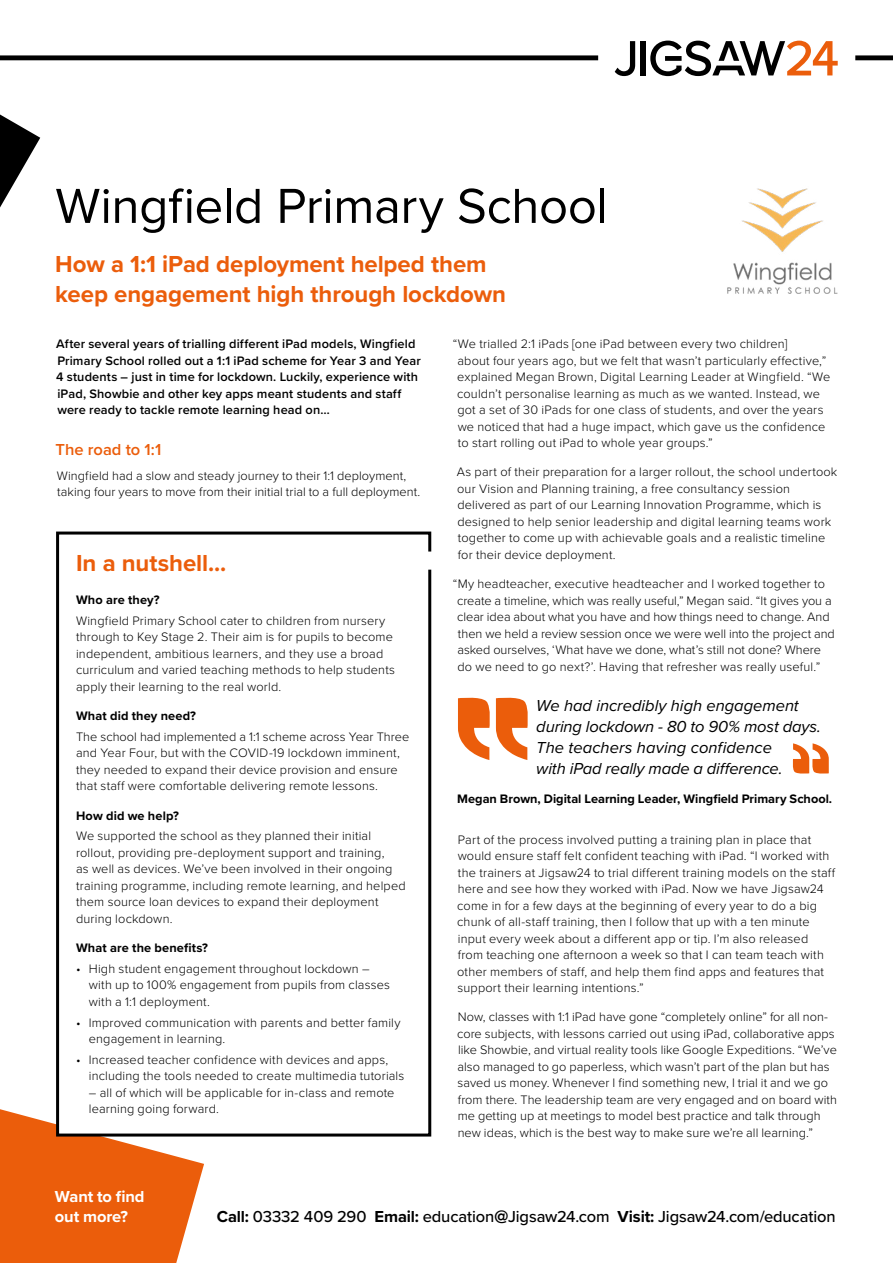
<style>
.page{position:relative;width:893px;height:1263px;background:#fff}
.page>*{position:absolute;margin:0;border:0;box-sizing:border-box;transform-origin:0 0}
.t1{font:51px "Proxima Nova";letter-spacing:-.005em;color:#000}
.t2{font:700 24px/30px "Proxima Nova";letter-spacing:-.005em;color:#eb5d0b}
.t3{font:italic 16.5px/21px "Proxima Nova";letter-spacing:-.005em;color:#000}
.t4{font:500 16.5px "Proxima Nova";letter-spacing:-.005em;color:#000}
.t5{font:700 16.5px/19.8px "Proxima Nova";letter-spacing:-.01em;color:#fff}
.t6{font:600 16.5px "Proxima Nova";color:#eb5d0b}
.t7{font:300 12.75px/16.5px "Proxima Nova";letter-spacing:.01em;color:#000}
.t8{font:600 12.75px/16.5px "Proxima Nova";letter-spacing:.01em;color:#000}
.t9{font:700 12.75px "Proxima Nova";letter-spacing:.005em;color:#000}
.s1{font-weight:700}
.s2{font-family:"Futura"}
</style>
<div class="page">
<svg style="left:0;top:60px;width:40px;height:148px"></svg>
<img style="left:727px;top:188px;width:110px;height:106px">
<svg style="left:0;top:1109px;width:204px;height:154px;fill:#eb5d0b"></svg>
<svg style="left:55px;top:531px;width:377px;height:607px"></svg>
<svg style="left:458px;top:697px;width:70px;height:63px"></svg>
<svg style="left:792px;top:743px;width:37px;height:31px"></svg>
<svg style="left:615px;top:41px;width:20px;height:35px"></svg>
<div style="left:641px;top:41px;width:5px;height:34px;background:#000"></div>
<svg style="left:650px;top:41px;width:188px;height:35px"></svg>
<div style="left:0;top:55px;width:598px;height:5px;background:#000"></div>
<div style="left:855px;top:55px;width:38px;height:5px;background:#000"></div>
<h1 class="t1" style="left:55px;top:168px;width:554px">Wingfield Primary School</h1>
<h2 class="t2" style="left:55px;top:248px;width:452px">How a 1:1 iPad deployment helped them keep engagement high through lockdown</h2>
<p class="t8" style="left:56px;top:335px;width:366px">After several years of trialling different iPad models, Wingfield Primary School rolled out a 1:1 iPad scheme for Year 3 and Year 4 students – just in time for lockdown. Luckily, experience with iPad, Showbie and other key apps meant students and staff were ready to tackle remote learning head on…</p>
<p class="t6" style="left:56px;top:437px;width:107px">The road to 1:1</p>
<p class="t7" style="left:57px;top:467px;width:365px">Wingfield had a slow and steady journey to their 1:1 deployment, taking four years to move from their initial trial to a full deployment.</p>
<p class="t7" style="left:457px;top:335px;width:375px;text-indent:-4px">“We trialled 2:1 iPads [one iPad between every two children]<br>about four years ago, but we felt that wasn’t particularly effective,” explained Megan Brown, Digital Learning Leader at Wingfield. “We couldn’t personalise learning as much as we wanted. Instead, we got a set of 30 iPads for one class of students, and over the years we noticed that had a huge impact, which gave us the confidence to start rolling out iPad to whole year groups.”</p>
<p class="t7" style="left:457px;top:463px;width:382px">As part of their preparation for a larger rollout, the school undertook our Vision and Planning training, a free consultancy session delivered as part of our Learning Innovation Programme, which is designed to help senior leadership and digital learning teams work together to come up with achievable goals and a realistic timeline for their device deployment.</p>
<p class="t7" style="left:457px;top:575px;width:379px;text-indent:-4px">“My headteacher, executive headteacher and I worked together to create a timeline, which was really useful,” Megan said. “It gives you a clear idea about what you have and how things need to change. And then we held a review session once we were well into the project and asked ourselves, ‘What have we done, what’s still not done? Where do we need to go next?’. Having that refresher was really useful.”</p>
<h2 class="t2" style="left:76px;top:547px;width:152px">In a nutshell...</h2>
<p class="t9" style="left:76px;top:590px;width:85px">Who are they?</p>
<p class="t7" style="left:76px;top:612px;width:321px">Wingfield Primary School cater to children from nursery through to Key Stage 2. Their aim is for pupils to become independent, ambitious learners, and they use a broad curriculum and varied teaching methods to help students apply their learning to the real world.</p>
<p class="t9" style="left:76px;top:706px;width:121px">What did they need?</p>
<p class="t7" style="left:76px;top:728px;width:335px">The school had implemented a 1:1 scheme across Year Three and Year Four, but with the COVID-19 lockdown imminent, they needed to expand their device provision and ensure that staff were comfortable delivering remote lessons.</p>
<p class="t9" style="left:76px;top:806px;width:104px">How did we help?</p>
<p class="t7" style="left:76px;top:827px;width:331px">We supported the school as they planned their initial rollout, providing pre-deployment support and training,<br>as well as devices. We’ve been involved in their ongoing training programme, including remote learning, and helped them source loan devices to expand their deployment during lockdown.</p>
<p class="t9" style="left:76px;top:938px;width:134px">What are the benefits?</p>
<p class="t7" style="left:89px;top:960px;width:303px;text-indent:-13px">• High student engagement throughout lockdown – with up to 100% engagement from pupils from classes with a 1:1 deployment.</p>
<p class="t7" style="left:89px;top:1013px;width:313px;text-indent:-13px">• Improved communication with parents and better family engagement in learning.</p>
<p class="t7" style="left:89px;top:1051px;width:317px;text-indent:-13px">• Increased teacher confidence with devices and apps, including the tools needed to create multimedia tutorials</p>
<p class="t7" style="left:89px;top:1084px;width:307px">– all of which will be applicable for in-class and remote learning going forward.</p>
<p class="t3" style="left:536px;top:694px;width:286px">We had incredibly high engagement during lockdown - 80 to 90% most days.<br>The teachers having confidence<br>with iPad really made a difference.</p>
<p class="t9" style="left:457px;top:789px;width:377px">Megan Brown, Digital Learning Leader, Wingfield Primary School.</p>
<p class="t7" style="left:457px;top:830px;width:380px">Part of the process involved putting a training plan in place that would ensure staff felt confident teaching with iPad. “I worked with the trainers at Jigsaw24 to trial different training models on the staff here and see how they worked with iPad. Now we have Jigsaw24 come in for a few days at the beginning of every year to do a big chunk of all-staff training, then I follow that up with a ten minute input every week about a different app or tip. I’m also released from teaching one afternoon a week so that I can team teach with other members of staff, and help them find apps and features that support their learning intentions.”</p>
<p class="t7" style="left:457px;top:1008px;width:381px">Now, classes with 1:1 iPad have gone “completely online” for all non&shy;core subjects, with lessons carried out using iPad, collaborative apps like Showbie, and virtual reality tools like Google Expeditions. “We’ve also managed to go paperless, which wasn’t part of the plan but has saved us money. Whenever I find something new, I trial it and we go from there. The leadership team are very engaged and on board with me getting up at meetings to model best practice and talk through new ideas, which is the best way to make sure we’re all learning.”</p>
<p class="t5" style="left:55px;top:1186px;width:91px">Want to find out more?</p>
<p class="t4" style="left:217px;top:1204px;width:620px"><span class="s1">Call:</span> 03332 409 290 <span class="s1">Email:</span> education<span class="s2">@</span>Jigsaw24.com <span class="s1">Visit:</span> Jigsaw24.com/education</p>
</div>
